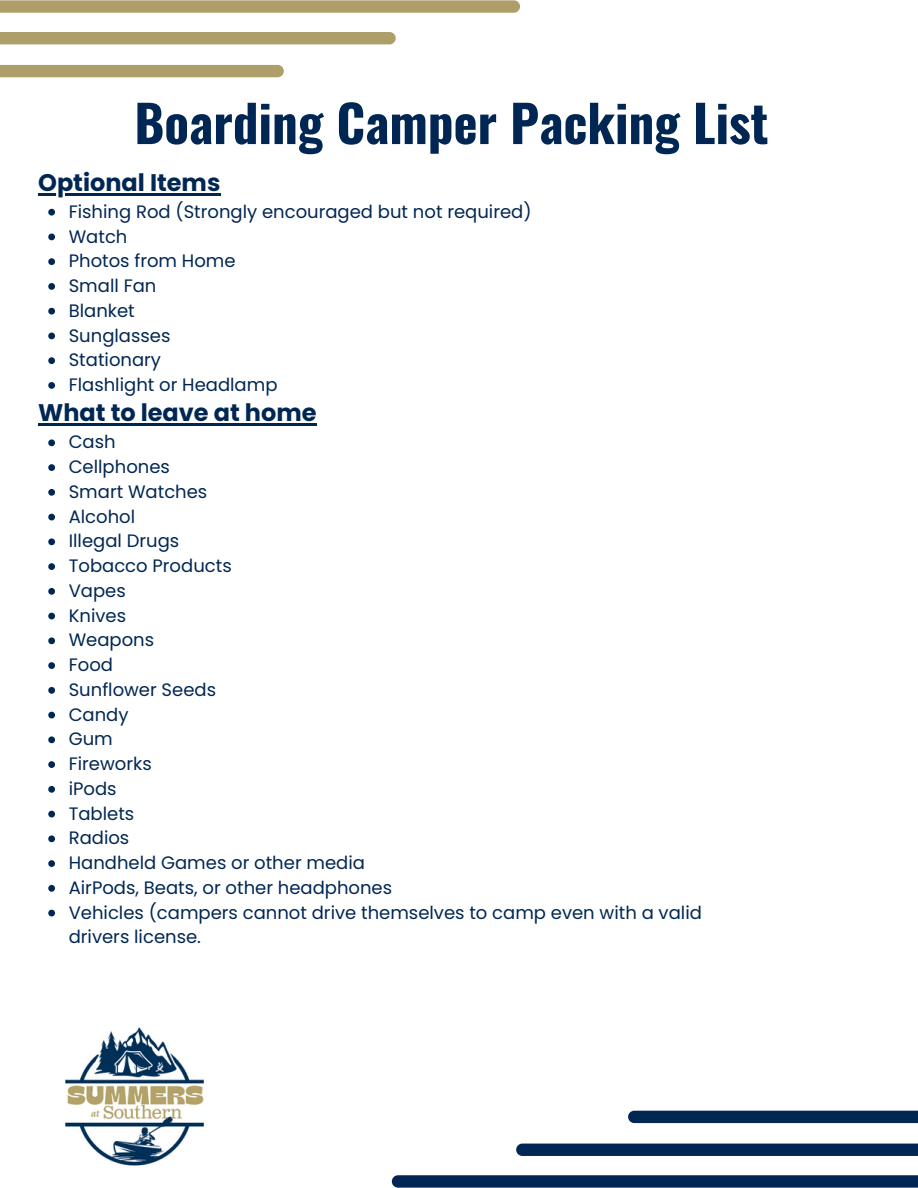
<style>
.page{position:relative;width:918px;height:1188px;background:#fff}
.page>*{position:absolute;margin:0;border:0;box-sizing:border-box;transform-origin:0 0}
.t1{font:700 51px "Oswald";color:#002754}
.t2{font:700 24px "Poppins";color:#002754}
.t3{font:18px/24.8px "Poppins";color:#002754}
</style>
<div class="page">
<svg style="left:392px;top:1175px;width:526px;height:13px;background:#0c315c"></svg>
<svg style="left:516px;top:1144px;width:402px;height:12px;background:#012855"></svg>
<div style="left:628px;top:1111px;width:290px;height:12px;background:#002754"></div>
<svg style="left:0;top:0;width:520px;height:13px;background:#b1a36f"></svg>
<div style="left:0;top:32px;width:396px;height:12px;background:#ae9f68"></div>
<div style="left:0;top:65px;width:284px;height:12px;background:#ae9f68"></div>
<hr style="left:38px;top:193px;width:182px;height:2px;background:#002754">
<svg style="left:48px;top:209px;width:7px;height:7px"></svg>
<svg style="left:48px;top:234px;width:7px;height:6px"></svg>
<svg style="left:48px;top:258px;width:7px;height:7px"></svg>
<svg style="left:48px;top:283px;width:7px;height:7px"></svg>
<svg style="left:48px;top:308px;width:7px;height:7px"></svg>
<svg style="left:48px;top:333px;width:7px;height:6px"></svg>
<svg style="left:48px;top:357px;width:7px;height:7px"></svg>
<svg style="left:48px;top:382px;width:7px;height:7px"></svg>
<hr style="left:38px;top:424px;width:279px;height:2px;background:#002754">
<svg style="left:48px;top:439px;width:7px;height:7px"></svg>
<svg style="left:48px;top:464px;width:7px;height:7px"></svg>
<svg style="left:48px;top:489px;width:7px;height:7px"></svg>
<svg style="left:48px;top:514px;width:7px;height:6px"></svg>
<svg style="left:48px;top:538px;width:7px;height:7px"></svg>
<svg style="left:48px;top:563px;width:7px;height:7px"></svg>
<svg style="left:48px;top:588px;width:7px;height:7px"></svg>
<svg style="left:48px;top:613px;width:7px;height:6px"></svg>
<svg style="left:48px;top:637px;width:7px;height:7px"></svg>
<svg style="left:48px;top:662px;width:7px;height:7px"></svg>
<svg style="left:48px;top:687px;width:7px;height:7px"></svg>
<svg style="left:48px;top:712px;width:7px;height:6px"></svg>
<svg style="left:48px;top:736px;width:7px;height:7px"></svg>
<svg style="left:48px;top:761px;width:7px;height:7px"></svg>
<svg style="left:48px;top:786px;width:7px;height:7px"></svg>
<svg style="left:48px;top:811px;width:7px;height:6px"></svg>
<svg style="left:48px;top:835px;width:7px;height:7px"></svg>
<svg style="left:48px;top:860px;width:7px;height:7px"></svg>
<svg style="left:48px;top:885px;width:7px;height:7px"></svg>
<svg style="left:48px;top:910px;width:7px;height:6px"></svg>
<img style="left:65px;top:1027px;width:139px;height:139px">
<p class="t1" style="left:134px;top:83px;width:636px">Boarding Camper Packing List</p>
<h1 class="t2" style="left:38px;top:166px;width:184px">Optional Items</h1>
<h2 class="t3" style="left:69px;top:199px;width:464px">Fishing Rod (Strongly encouraged but not required)</h2>
<p class="t3" style="left:69px;top:224px;width:60px">Watch</p>
<p class="t3" style="left:69px;top:249px;width:168px">Photos from Home</p>
<p class="t3" style="left:69px;top:273px;width:89px">Small Fan</p>
<p class="t3" style="left:69px;top:298px;width:68px">Blanket</p>
<p class="t3" style="left:69px;top:323px;width:103px">Sunglasses</p>
<p class="t3" style="left:69px;top:348px;width:94px">Stationary</p>
<p class="t3" style="left:69px;top:372px;width:210px">Flashlight or Headlamp</p>
<p class="t2" style="left:38px;top:396px;width:280px">What to leave at home</p>
<h2 class="t3" style="left:69px;top:430px;width:48px">Cash</h2>
<p class="t3" style="left:69px;top:455px;width:103px">Cellphones</p>
<p class="t3" style="left:69px;top:479px;width:140px">Smart Watches</p>
<p class="t3" style="left:69px;top:504px;width:68px">Alcohol</p>
<p class="t3" style="left:69px;top:529px;width:112px">Illegal Drugs</p>
<p class="t3" style="left:69px;top:554px;width:164px">Tobacco Products</p>
<p class="t3" style="left:69px;top:578px;width:59px">Vapes</p>
<p class="t3" style="left:69px;top:603px;width:59px">Knives</p>
<p class="t3" style="left:69px;top:628px;width:87px">Weapons</p>
<p class="t3" style="left:69px;top:653px;width:46px">Food</p>
<p class="t3" style="left:69px;top:677px;width:149px">Sunflower Seeds</p>
<p class="t3" style="left:69px;top:702px;width:61px">Candy</p>
<p class="t3" style="left:69px;top:727px;width:46px">Gum</p>
<p class="t3" style="left:69px;top:752px;width:85px">Fireworks</p>
<p class="t3" style="left:69px;top:776px;width:49px">iPods</p>
<p class="t3" style="left:69px;top:801px;width:67px">Tablets</p>
<p class="t3" style="left:69px;top:826px;width:62px">Radios</p>
<p class="t3" style="left:69px;top:851px;width:298px">Handheld Games or other media</p>
<p class="t3" style="left:69px;top:875px;width:325px">AirPods, Beats, or other headphones</p>
<p class="t3" style="left:69px;top:900px;width:635px">Vehicles (campers cannot drive themselves to camp even with a valid drivers license.</p>
</div>
